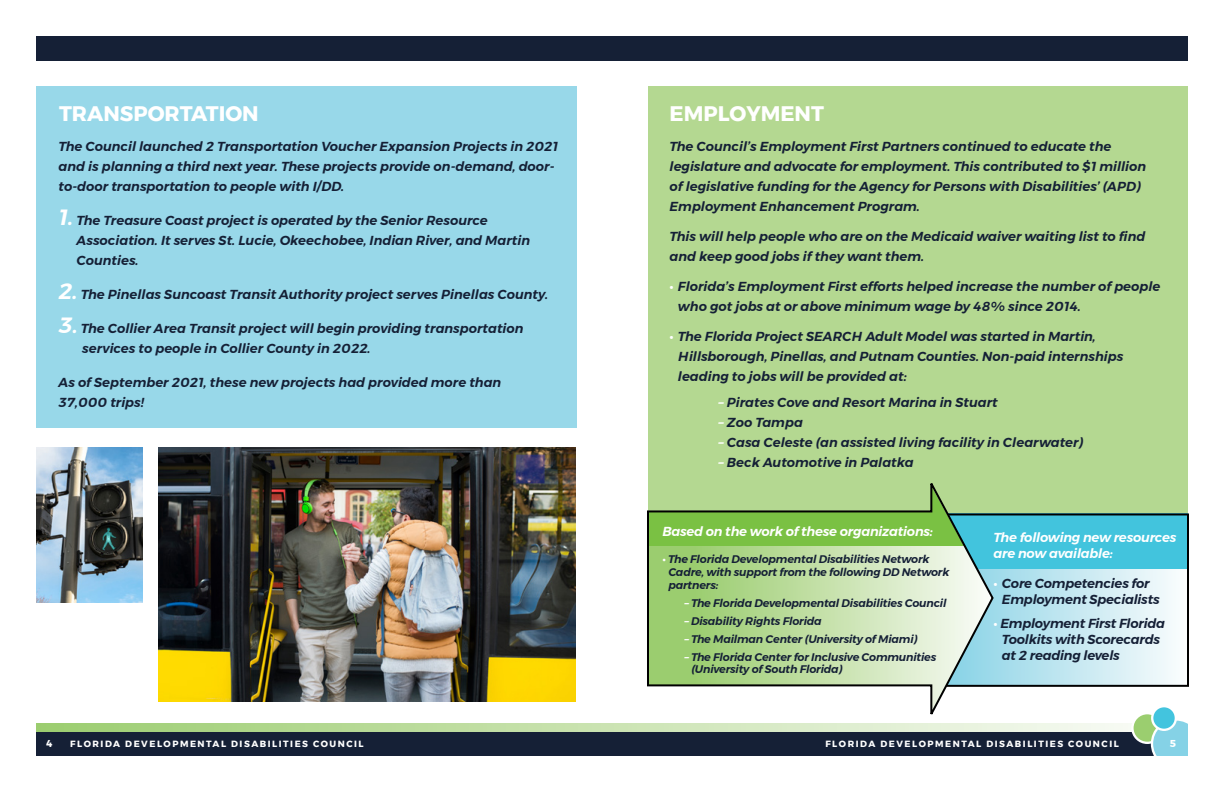
<style>
.page{position:relative;width:1224px;height:792px;background:#fff}
.page>*{position:absolute;margin:0;border:0;box-sizing:border-box;transform-origin:0 0}
.t1{font:700 21px "Montserrat";color:#fff}
.t2{font:italic 600 13px/20px "Montserrat";color:#152036}
.t3{font:italic 600 13px/16px "Montserrat";letter-spacing:-.015em;color:#fff}
.t4{font:italic 600 11px/13px "Montserrat";letter-spacing:-.015em;color:#152036}
.t5{font:700 10px "Montserrat";color:#fff}
.t6{font:700 9px "Montserrat";letter-spacing:.17em;color:#fff}
.s1{font-size:22px;color:#fff}
.s2{color:#fff}
</style>
<div class="page">
<div style="left:648px;top:86px;width:540px;height:447px;background:#b4d891"></div>
<div style="left:36px;top:36px;width:1152px;height:24px;background:#152036"></div>
<div style="left:36px;top:731px;width:1152px;height:25px;background:#152036"></div>
<svg style="left:612px;top:724px;width:519px;height:8px;background:#e0eed2"></svg>
<div style="left:1132px;top:713px;width:30px;height:30px;background:#9bce6f;border-radius:50%"></div>
<div style="left:1131px;top:712px;width:32px;height:32px;border:2px solid #fff;border-radius:50%"></div>
<div style="left:1152px;top:720px;width:48px;height:48px;background:#85d2e6;border-radius:50%"></div>
<div style="left:1151px;top:718px;width:51px;height:51px;border:2px solid #fff;border-radius:50%"></div>
<div style="left:1152px;top:706px;width:24px;height:24px;background:#43c4de;border-radius:50%"></div>
<div style="left:1151px;top:705px;width:26px;height:26px;border:2px solid #fff;border-radius:50%"></div>
<div style="left:0;top:756px;width:1224px;height:36px;background:#fff"></div>
<div style="left:1188px;top:630px;width:36px;height:162px;background:#fff"></div>
<svg style="left:36px;top:724px;width:576px;height:8px;background:#b3d890"></svg>
<img style="left:159px;top:447px;width:417px;height:255px">
<div style="left:36px;top:86px;width:541px;height:341px;background:#98d8e9"></div>
<img style="left:36px;top:447px;width:106px;height:156px">
<svg style="left:995px;top:569px;width:178px;height:115px;background:#c9eaf2"></svg>
<div style="left:945px;top:514px;width:243px;height:55px;background:#42c4dd"></div>
<div style="left:940px;top:513px;width:249px;height:174px;border:2px solid #000"></div>
<svg style="left:647px;top:483px;width:348px;height:232px"></svg>
<h1 class="t1" style="left:59px;top:97px;width:201px">TRANSPORTATION</h1>
<p class="t2" style="left:59px;top:136px;width:501px">The Council launched 2 Transportation Voucher Expansion Projects in 2021 and is planning a third next year. These projects provide on-demand, door&shy;to-door transportation to people with I/DD.</p>
<p class="t2" style="left:77px;top:210px;width:455px;text-indent:-18px"><span class="s1">1.</span> The Treasure Coast project is operated by the Senior Resource<br>Association. It serves St. Lucie, Okeechobee, Indian River, and Martin<br>Counties.</p>
<p class="t2" style="left:59px;top:284px;width:491px"><span class="s1">2.</span> The Pinellas Suncoast Transit Authority project serves Pinellas County.</p>
<p class="t2" style="left:82px;top:318px;width:443px;text-indent:-24px"><span class="s1">3.</span> The Collier Area Transit project will begin providing transportation services to people in Collier County in 2022.</p>
<p class="t2" style="left:59px;top:372px;width:444px">As of September 2021, these new projects had provided more than<br>37,000 trips!</p>
<h1 class="t1" style="left:670px;top:97px;width:156px">EMPLOYMENT</h1>
<p class="t2" style="left:670px;top:137px;width:478px">The Council’s Employment First Partners continued to educate the legislature and advocate for employment. This contributed to $1 million of legislative funding for the Agency for Persons with Disabilities’ (APD)<br>Employment Enhancement Program.</p>
<p class="t2" style="left:670px;top:227px;width:477px">This will help people who are on the Medicaid waiver waiting list to find and keep good jobs if they want them.</p>
<p class="t2" style="left:678px;top:277px;width:484px;text-indent:-8px"><span class="s2">•</span> Florida’s Employment First efforts helped increase the number of people who got jobs at or above minimum wage by 48% since 2014.</p>
<p class="t2" style="left:678px;top:327px;width:447px;text-indent:-8px"><span class="s2">•</span> The Florida Project SEARCH Adult Model was started in Martin,<br>Hillsborough, Pinellas, and Putnam Counties. Non-paid internships leading to jobs will be provided at:</p>
<p class="t2" style="left:719px;top:393px;width:281px"><span class="s2">–</span> Pirates Cove and Resort Marina in Stuart</p>
<p class="t2" style="left:719px;top:413px;width:86px"><span class="s2">–</span> Zoo Tampa</p>
<p class="t2" style="left:719px;top:433px;width:366px"><span class="s2">–</span> Casa Celeste (an assisted living facility in Clearwater)</p>
<p class="t2" style="left:719px;top:453px;width:197px"><span class="s2">–</span> Beck Automotive in Palatka</p>
<p class="t3" style="left:662px;top:523px;width:272px">Based on the work of these organizations:</p>
<p class="t4" style="left:668px;top:552px;width:283px;text-indent:-6px"><span class="s2">•</span> The Florida Developmental Disabilities Network<br>Cadre, with support from the following DD Network partners:</p>
<p class="t4" style="left:684px;top:596px;width:264px"><span class="s2">–</span> The Florida Developmental Disabilities Council</p>
<p class="t4" style="left:684px;top:614px;width:139px"><span class="s2">–</span> Disability Rights Florida</p>
<p class="t4" style="left:684px;top:632px;width:235px"><span class="s2">–</span> The Mailman Center (University of Miami)</p>
<p class="t4" style="left:691px;top:651px;width:246px;line-height:12px;text-indent:-7px"><span class="s2">–</span> The Florida Center for Inclusive Communities (University of South Florida)</p>
<p class="t3" style="left:994px;top:530px;width:184px">The following new resources are now available:</p>
<p class="t2" style="left:1002px;top:576px;width:159px;line-height:16px;text-indent:-8px"><span class="s2">•</span> Core Competencies for<br>Employment Specialists</p>
<p class="t2" style="left:1002px;top:616px;width:165px;line-height:16px;text-indent:-8px"><span class="s2">•</span> Employment First Florida<br>Toolkits with Scorecards at 2 reading levels</p>
<p class="t5" style="left:47px;top:736px;width:8px">4</p>
<p class="t6" style="left:70px;top:737px;width:295px">FLORIDA DEVELOPMENTAL DISABILITIES COUNCIL</p>
<p class="t6" style="left:825px;top:737px;width:295px">FLORIDA DEVELOPMENTAL DISABILITIES COUNCIL</p>
<p class="t5" style="left:1170px;top:736px;width:8px">5</p>
</div>
